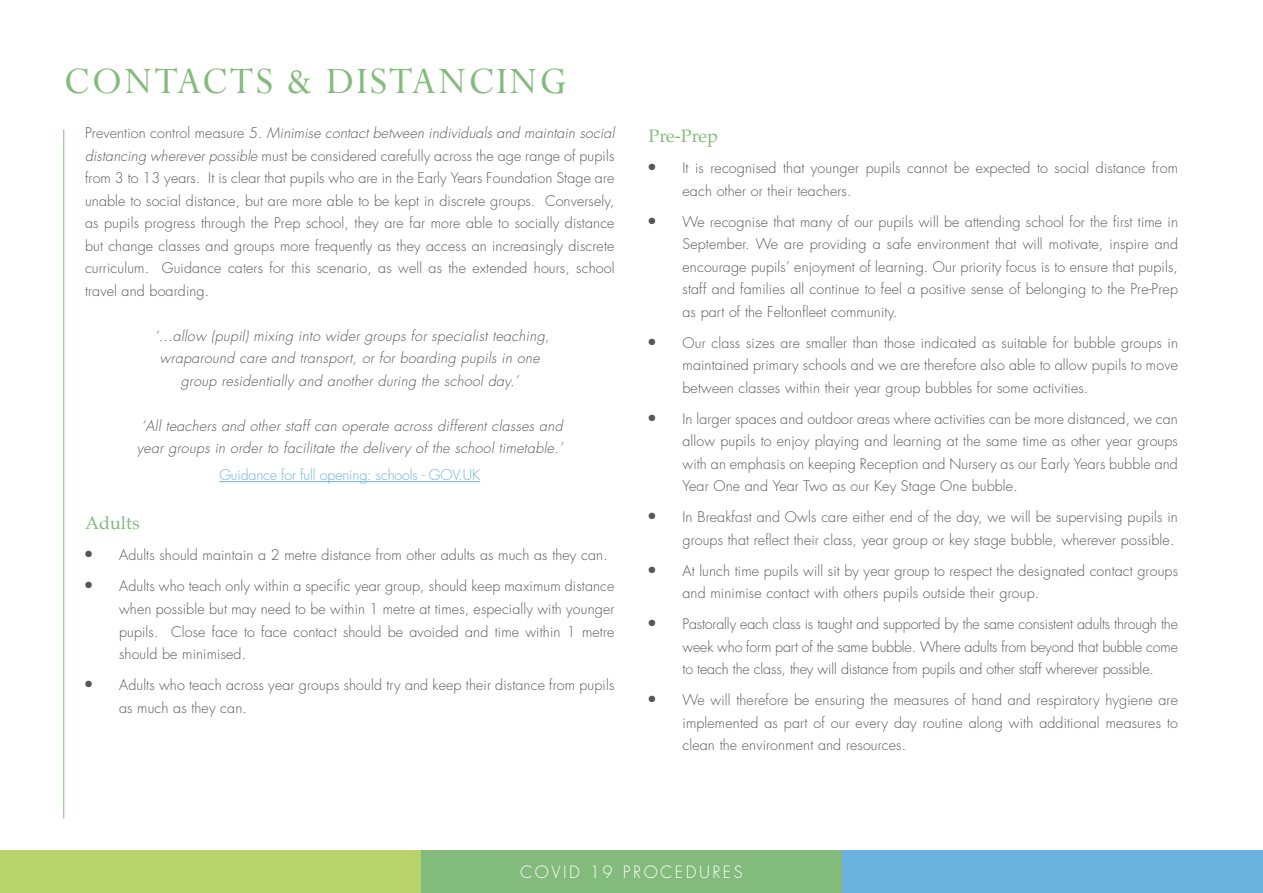
<style>
.page{position:relative;width:1263px;height:893px;background:#fff}
.page>*{position:absolute;margin:0;border:0;box-sizing:border-box;transform-origin:0 0}
.t1{font:42px "Perpetua";letter-spacing:.05em;color:#83bb7c}
.t2{font:18px "Palatino";color:#83bb7c}
.t3{font:300 16.5px "Futura";letter-spacing:.15em;color:#fff}
.t4{font:300 14.25px/22.5px "Futura";letter-spacing:.01em;color:#575756;text-align:justify}
.t5{font:italic 300 14.25px "Futura";letter-spacing:.02em;color:#575756}
.t6{font:300 14.25px "Futura";letter-spacing:-.01em;color:#6bb3de}
.s1{font-style:italic}
</style>
<div class="page">
<hr style="left:63px;top:130px;width:1px;height:689px;background:#83bb7c">
<hr style="left:219px;top:481px;width:261px;height:1px;background:#6bb3de">
<div style="left:0;top:850px;width:421px;height:43px;background:#b9d36c"></div>
<div style="left:421px;top:850px;width:421px;height:43px;background:#83bb7c"></div>
<div style="left:842px;top:850px;width:421px;height:43px;background:#6bb3de"></div>
<p class="t1" style="left:64px;top:59px;width:505px">CONTACTS &amp; DISTANCING</p>
<p class="t4" style="left:85px;top:122px;width:531px">Prevention control measure 5. <span class="s1">Minimise contact between individuals and maintain social distancing wherever possible</span> must be considered carefully across the age range of pupils from 3 to 13 years. It is clear that pupils who are in the Early Years Foundation Stage are unable to social distance, but are more able to be kept in discrete groups. Conversely, as pupils progress through the Prep school, they are far more able to socially distance but change classes and groups more frequently as they access an increasingly discrete curriculum. Guidance caters for this scenario, as well as the extended hours, school travel and boarding.</p>
<p class="t5" style="left:155px;top:327px;width:396px">‘...allow (pupil) mixing into wider groups for specialist teaching,</p>
<p class="t5" style="left:160px;top:350px;width:381px">wraparound care and transport, or for boarding pupils in one</p>
<p class="t5" style="left:181px;top:372px;width:339px">group residentially and another during the school day.’</p>
<p class="t5" style="left:141px;top:417px;width:423px">‘All teachers and other staff can operate across different classes and</p>
<p class="t5" style="left:137px;top:440px;width:427px">year groups in order to facilitate the delivery of the school timetable.’</p>
<p class="t6" style="left:219px;top:466px;width:262px">Guidance for full opening: schools - GOV.UK</p>
<p class="t2" style="left:85px;top:508px;width:56px">Adults</p>
<p class="t4" style="left:85px;top:544px;width:524px">● Adults should maintain a 2 metre distance from other adults as much as they can.</p>
<p class="t4" style="left:119px;top:575px;width:497px;text-indent:-34px">● Adults who teach only within a specific year group, should keep maximum distance when possible but may need to be within 1 metre at times, especially with younger pupils. Close face to face contact should be avoided and time within 1 metre should be minimised.</p>
<p class="t4" style="left:119px;top:674px;width:497px;text-indent:-34px">● Adults who teach across year groups should try and keep their distance from pupils as much as they can.</p>
<p class="t2" style="left:648px;top:121px;width:71px">Pre-Prep</p>
<p class="t4" style="left:682px;top:157px;width:497px;text-indent:-34px">● It is recognised that younger pupils cannot be expected to social distance from each other or their teachers.</p>
<p class="t4" style="left:682px;top:211px;width:497px;text-indent:-34px">● We recognise that many of our pupils will be attending school for the first time in September. We are providing a safe environment that will motivate, inspire and encourage pupils’ enjoyment of learning. Our priority focus is to ensure that pupils, staff and families all continue to feel a positive sense of belonging to the Pre-Prep as part of the Feltonfleet community.</p>
<p class="t4" style="left:682px;top:332px;width:497px;text-indent:-34px">● Our class sizes are smaller than those indicated as suitable for bubble groups in maintained primary schools and we are therefore also able to allow pupils to move between classes within their year group bubbles for some activities.</p>
<p class="t4" style="left:682px;top:408px;width:497px;text-indent:-34px">● In larger spaces and outdoor areas where activities can be more distanced, we can allow pupils to enjoy playing and learning at the same time as other year groups with an emphasis on keeping Reception and Nursery as our Early Years bubble and Year One and Year Two as our Key Stage One bubble.</p>
<p class="t4" style="left:648px;top:506px;width:531px;text-align:right">● In Breakfast and Owls care either end of the day, we will be supervising pupils in groups that reflect their class, year group or key stage bubble, wherever possible.</p>
<p class="t4" style="left:682px;top:560px;width:497px;text-indent:-34px">● At lunch time pupils will sit by year group to respect the designated contact groups and minimise contact with others pupils outside their group.</p>
<p class="t4" style="left:682px;top:613px;width:497px;text-indent:-34px">● Pastorally each class is taught and supported by the same consistent adults through the week who form part of the same bubble. Where adults from beyond that bubble come to teach the class, they will distance from pupils and other staff wherever possible.</p>
<p class="t4" style="left:682px;top:689px;width:497px;text-indent:-34px">● We will therefore be ensuring the measures of hand and respiratory hygiene are implemented as part of our every day routine along with additional measures to clean the environment and resources.</p>
<p class="t3" style="left:520px;top:862px;width:224px">COVID 19 PROCEDURES</p>
</div>
